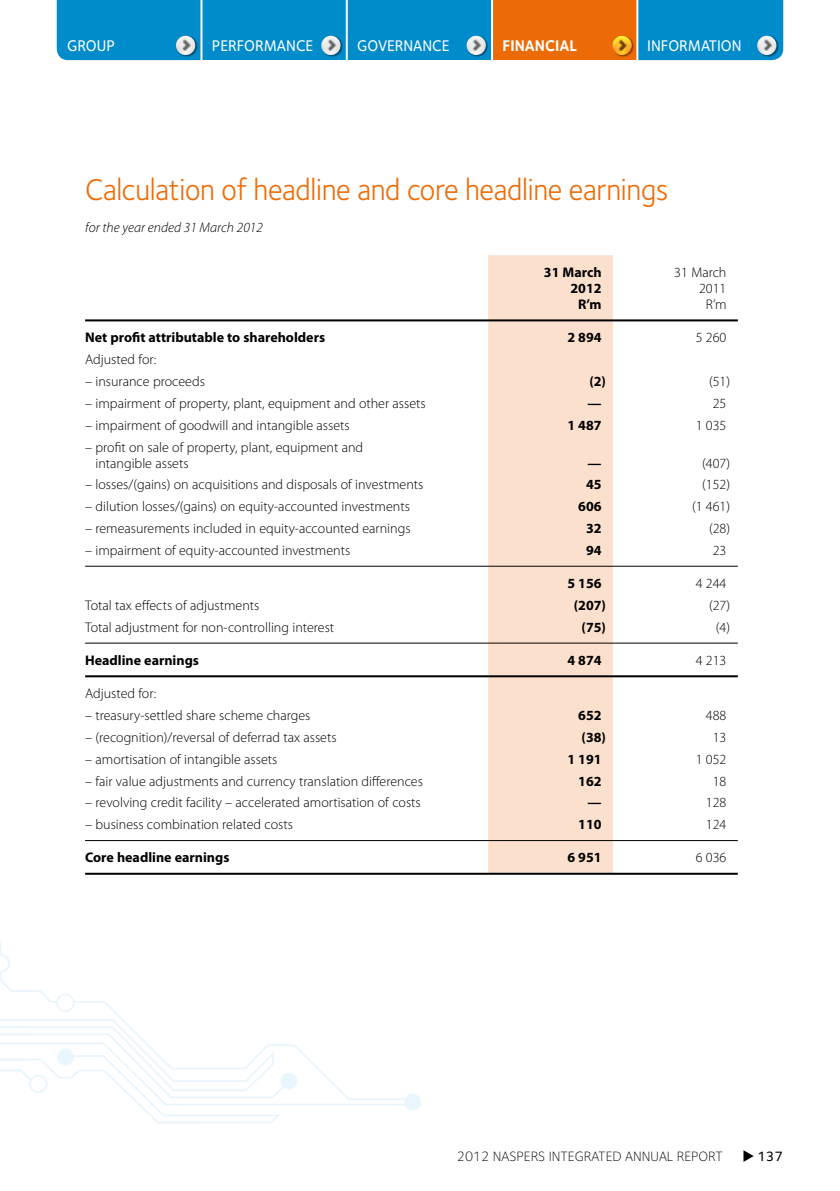
<style>
.page{position:relative;width:840px;height:1191px;background:#fff}
.page>*{position:absolute;margin:0;border:0;box-sizing:border-box;transform-origin:0 0}
.t1{font:31px "Foundry Sterling";letter-spacing:-.01em;color:#ed6b06;scale:.95 1}
.t2{font:500 16px "Foundry Sterling";color:#fff;scale:.95 1}
.t3{font:700 16px "Foundry Sterling";color:#fff;scale:.95 1}
.t4{font:300 14px/16px "Myriad Pro";color:#000;text-align:right}
.t5{font:700 14px/16px "Myriad Pro";color:#000;text-align:right}
.t6{font:300 14px "Foundry Sterling";color:#000}
.t7{font:italic 300 14px "Myriad Pro";color:#000}
.t8{font:500 14px "Foundry Sterling";color:#000}
</style>
<div class="page">
<svg style="left:282px;top:1044px;width:123px;height:62px"></svg>
<div style="left:404px;top:1093px;width:17px;height:17px;background:#eaf6fe;border-radius:50%"></div>
<div style="left:280px;top:1072px;width:17px;height:17px;background:#eaf6fe;border-radius:50%"></div>
<div style="left:57px;top:0;width:143px;height:60px;background:#008bcb"></div>
<div style="left:202px;top:0;width:145px;height:60px;background:#008bcb"></div>
<div style="left:347px;top:0;width:145px;height:60px;background:#008bcb"></div>
<div style="left:492px;top:0;width:145px;height:60px;background:#ed6b06"></div>
<div style="left:638px;top:0;width:144px;height:60px;background:#008bcb"></div>
<hr style="left:345px;top:0;width:2px;height:62px;background:#fff">
<hr style="left:491px;top:0;width:2px;height:62px;background:#fff">
<hr style="left:636px;top:0;width:2px;height:62px;background:#fff">
<div style="left:612px;top:36px;width:21px;height:21px;background:#000;opacity:.45"></div>
<img style="left:612px;top:36px;width:19px;height:19px;border-radius:10px">
<div style="left:756px;top:36px;width:22px;height:21px;background:#000;opacity:.45"></div>
<img style="left:756px;top:36px;width:20px;height:19px;border-radius:10px">
<div style="left:466px;top:36px;width:21px;height:21px;background:#000;opacity:.45"></div>
<img style="left:466px;top:36px;width:19px;height:19px;border-radius:10px">
<div style="left:321px;top:36px;width:21px;height:21px;background:#000;opacity:.45"></div>
<img style="left:321px;top:36px;width:19px;height:19px;border-radius:10px">
<div style="left:176px;top:36px;width:21px;height:21px;background:#000;opacity:.45"></div>
<img style="left:176px;top:36px;width:19px;height:19px;border-radius:10px">
<svg style="left:0;top:942px;width:282px;height:182px"></svg>
<div style="left:488px;top:255px;width:124px;height:617px;background:#fbe1cd"></div>
<hr style="left:85px;top:319px;width:403px;height:2px;background:#000">
<hr style="left:488px;top:319px;width:124px;height:2px;background:#000">
<hr style="left:612px;top:319px;width:125px;height:2px;background:#000">
<hr style="left:85px;top:675px;width:403px;height:2px;background:#000">
<hr style="left:488px;top:675px;width:124px;height:2px;background:#000">
<hr style="left:612px;top:675px;width:125px;height:2px;background:#000">
<hr style="left:85px;top:872px;width:403px;height:2px;background:#000">
<hr style="left:488px;top:872px;width:124px;height:2px;background:#000">
<hr style="left:612px;top:872px;width:125px;height:2px;background:#000">
<hr style="left:85px;top:566px;width:403px;height:1px;background:#000">
<hr style="left:488px;top:566px;width:124px;height:1px;background:#000">
<hr style="left:612px;top:566px;width:125px;height:1px;background:#000">
<hr style="left:85px;top:643px;width:403px;height:1px;background:#000">
<hr style="left:488px;top:643px;width:124px;height:1px;background:#000">
<hr style="left:612px;top:643px;width:125px;height:1px;background:#000">
<hr style="left:85px;top:840px;width:403px;height:1px;background:#000">
<hr style="left:488px;top:840px;width:124px;height:1px;background:#000">
<hr style="left:612px;top:840px;width:125px;height:1px;background:#000">
<p class="t2" style="left:67px;top:36px;width:52px">GROUP</p>
<p class="t2" style="left:212px;top:36px;width:108px">PERFORMANCE</p>
<p class="t2" style="left:357px;top:36px;width:98px">GOVERNANCE</p>
<p class="t3" style="left:502px;top:36px;width:80px">FINANCIAL</p>
<p class="t2" style="left:647px;top:36px;width:101px">INFORMATION</p>
<p class="t1" style="left:85px;top:172px;width:615px">Calculation of headline and core headline earnings</p>
<p class="t7" style="left:85px;top:220px;width:179px">for the year ended 31 March 2012</p>
<p class="t5" style="left:543px;top:264px;width:59px">31 March<br>2012<br>R’m</p>
<p class="t4" style="left:674px;top:265px;width:54px">31 March<br>2011<br>R’m</p>
<p class="t5" style="left:85px;top:329px;width:241px">Net profit attributable to shareholders</p>
<p class="t5" style="left:567px;top:329px;width:36px">2 894</p>
<p class="t4" style="left:695px;top:330px;width:32px">5 260</p>
<p class="t4" style="left:85px;top:352px;width:73px">Adjusted for:</p>
<p class="t4" style="left:85px;top:373px;width:121px">– insurance proceeds</p>
<p class="t5" style="left:589px;top:373px;width:18px">(2)</p>
<p class="t4" style="left:708px;top:373px;width:23px">(51)</p>
<p class="t4" style="left:85px;top:395px;width:342px">– impairment of property, plant, equipment and other assets</p>
<p class="t5" style="left:587px;top:394px;width:15px">—</p>
<p class="t4" style="left:712px;top:395px;width:15px">25</p>
<p class="t4" style="left:85px;top:417px;width:266px">– impairment of goodwill and intangible assets</p>
<p class="t5" style="left:567px;top:416px;width:36px">1 487</p>
<p class="t4" style="left:695px;top:417px;width:32px">1 035</p>
<p class="t4" style="left:95px;top:439px;width:269px;text-align:left;text-indent:-10px">– profit on sale of property, plant, equipment and intangible assets</p>
<p class="t5" style="left:587px;top:454px;width:15px">—</p>
<p class="t4" style="left:701px;top:455px;width:29px">(407)</p>
<p class="t4" style="left:85px;top:477px;width:339px">– losses/(gains) on acquisitions and disposals of investments</p>
<p class="t5" style="left:585px;top:476px;width:17px">45</p>
<p class="t4" style="left:701px;top:477px;width:29px">(152)</p>
<p class="t4" style="left:85px;top:499px;width:326px">– dilution losses/(gains) on equity-accounted investments</p>
<p class="t5" style="left:578px;top:498px;width:25px">606</p>
<p class="t4" style="left:691px;top:499px;width:40px">(1 461)</p>
<p class="t4" style="left:85px;top:520px;width:327px">– remeasurements included in equity-accounted earnings</p>
<p class="t5" style="left:585px;top:520px;width:17px">32</p>
<p class="t4" style="left:708px;top:520px;width:23px">(28)</p>
<p class="t4" style="left:85px;top:542px;width:266px">– impairment of equity-accounted investments</p>
<p class="t5" style="left:585px;top:542px;width:17px">94</p>
<p class="t4" style="left:712px;top:542px;width:15px">23</p>
<p class="t5" style="left:567px;top:575px;width:36px">5 156</p>
<p class="t4" style="left:695px;top:575px;width:32px">4 244</p>
<p class="t4" style="left:85px;top:597px;width:176px">Total tax effects of adjustments</p>
<p class="t5" style="left:573px;top:597px;width:34px">(207)</p>
<p class="t4" style="left:708px;top:597px;width:23px">(27)</p>
<p class="t4" style="left:85px;top:619px;width:250px">Total adjustment for non-controlling interest</p>
<p class="t5" style="left:581px;top:618px;width:26px">(75)</p>
<p class="t4" style="left:715px;top:619px;width:16px">(4)</p>
<p class="t5" style="left:85px;top:652px;width:115px">Headline earnings</p>
<p class="t5" style="left:567px;top:652px;width:36px">4 874</p>
<p class="t4" style="left:695px;top:652px;width:32px">4 213</p>
<p class="t4" style="left:85px;top:685px;width:73px">Adjusted for:</p>
<p class="t4" style="left:85px;top:707px;width:227px">– treasury-settled share scheme charges</p>
<p class="t5" style="left:578px;top:707px;width:25px">652</p>
<p class="t4" style="left:705px;top:707px;width:22px">488</p>
<p class="t4" style="left:85px;top:729px;width:253px">– (recognition)/reversal of deferrad tax assets</p>
<p class="t5" style="left:581px;top:728px;width:26px">(38)</p>
<p class="t4" style="left:712px;top:729px;width:15px">13</p>
<p class="t4" style="left:85px;top:751px;width:194px">– amortisation of intangible assets</p>
<p class="t5" style="left:567px;top:750px;width:36px">1 191</p>
<p class="t4" style="left:695px;top:751px;width:32px">1 052</p>
<p class="t4" style="left:85px;top:773px;width:339px">– fair value adjustments and currency translation differences</p>
<p class="t5" style="left:578px;top:772px;width:25px">162</p>
<p class="t4" style="left:712px;top:773px;width:15px">18</p>
<p class="t4" style="left:85px;top:795px;width:337px">– revolving credit facility – accelerated amortisation of costs</p>
<p class="t5" style="left:587px;top:794px;width:15px">—</p>
<p class="t4" style="left:705px;top:795px;width:22px">128</p>
<p class="t4" style="left:85px;top:817px;width:209px">– business combination related costs</p>
<p class="t5" style="left:578px;top:816px;width:25px">110</p>
<p class="t4" style="left:705px;top:817px;width:22px">124</p>
<p class="t5" style="left:85px;top:849px;width:146px">Core headline earnings</p>
<p class="t5" style="left:567px;top:849px;width:36px">6 951</p>
<p class="t4" style="left:695px;top:850px;width:32px">6 036</p>
<p class="t6" style="left:456px;top:1148px;width:267px">2012 NASPERS INTEGRATED ANNUAL REPORT</p>
<p class="t8" style="left:742px;top:1148px;width:42px">◆ 137</p>
</div>
